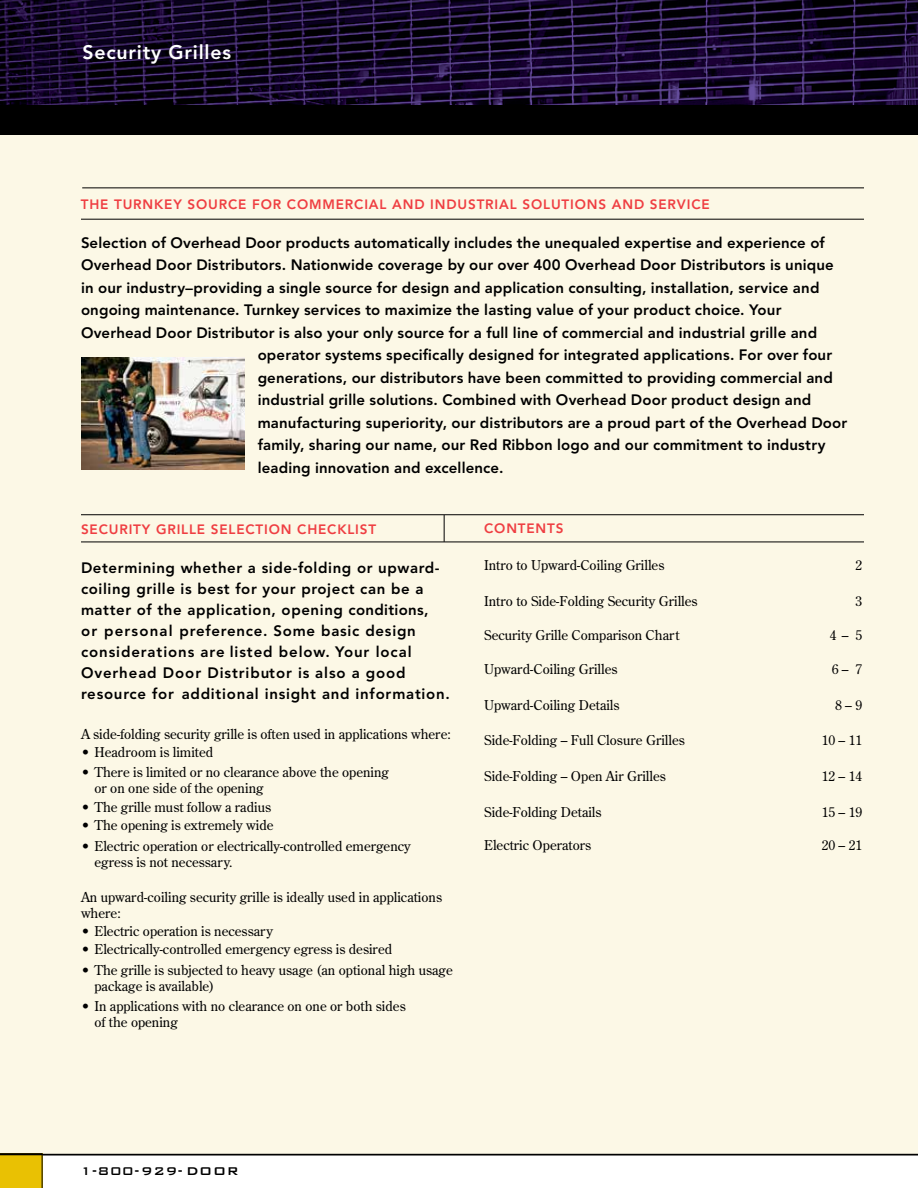
<style>
.page{position:relative;width:918px;height:1188px;background:#fff}
.page>*{position:absolute;margin:0;border:0;box-sizing:border-box;transform-origin:0 0}
.t1{font:800 19.5px "Avenir LT Std";letter-spacing:.04em;color:#fff}
.t2{font:800 15px "Avenir LT Std";letter-spacing:.01em;color:#000}
.t3{font:800 15px/21px "Avenir LT Std";letter-spacing:.05em;color:#000}
.t4{font:500 15px "Bank Gothic BT";letter-spacing:.04em;color:#000}
.t5{font:13.5px/16.2px "Century Old Style Std";color:#000}
.t6{font:800 13.5px "Avenir LT Std";letter-spacing:.06em;color:#ef3e42}
</style>
<div class="page">
<div style="left:0;top:131px;width:918px;height:1024px;background:#fcf8e6"></div>
<img style="left:0;top:0;width:918px;height:106px">
<div style="left:0;top:106px;width:918px;height:29px;background:#000"></div>
<svg style="left:0;top:1155px;width:42px;height:33px"></svg>
<img style="left:81px;top:358px;width:163px;height:111px">
<hr style="left:0;top:1154px;width:918px;height:1px;background:#000">
<hr style="left:81px;top:514px;width:783px;height:1px;background:#000">
<hr style="left:81px;top:542px;width:783px;height:1px;background:#000">
<svg style="left:444px;top:515px;width:1px;height:27px"></svg>
<hr style="left:82px;top:188px;width:782px;height:1px;background:#000">
<hr style="left:81px;top:219px;width:783px;height:1px;background:#000">
<h1 class="t1" style="left:82px;top:41px;width:150px">Security Grilles</h1>
<p class="t6" style="left:81px;top:196px;width:630px">THE TURNKEY SOURCE FOR COMMERCIAL AND INDUSTRIAL SOLUTIONS AND SERVICE</p>
<p class="t2" style="left:81px;top:234px;width:745px">Selection of Overhead Door products automatically includes the unequaled expertise and experience of</p>
<p class="t2" style="left:81px;top:256px;width:754px">Overhead Door Distributors. Nationwide coverage by our over 400 Overhead Door Distributors is unique</p>
<p class="t2" style="left:81px;top:279px;width:740px">in our industry–providing a single source for design and application consulting, installation, service and</p>
<p class="t2" style="left:81px;top:301px;width:702px">ongoing maintenance. Turnkey services to maximize the lasting value of your product choice. Your</p>
<p class="t2" style="left:81px;top:324px;width:738px">Overhead Door Distributor is also your only source for a full line of commercial and industrial grille and</p>
<p class="t2" style="left:258px;top:346px;width:576px">operator systems specifically designed for integrated applications. For over four</p>
<p class="t2" style="left:258px;top:369px;width:577px">generations, our distributors have been committed to providing commercial and</p>
<p class="t2" style="left:258px;top:391px;width:555px">industrial grille solutions. Combined with Overhead Door product design and</p>
<p class="t2" style="left:258px;top:414px;width:591px">manufacturing superiority, our distributors are a proud part of the Overhead Door</p>
<p class="t2" style="left:258px;top:436px;width:569px">family, sharing our name, our Red Ribbon logo and our commitment to industry</p>
<p class="t2" style="left:258px;top:459px;width:247px">leading innovation and excellence.</p>
<p class="t6" style="left:81px;top:521px;width:297px">SECURITY GRILLE SELECTION CHECKLIST</p>
<p class="t3" style="left:81px;top:558px;width:370px">Determining whether a side-folding or upward&shy;coiling grille is best for your project can be a matter of the application, opening conditions,<br>or personal preference. Some basic design considerations are listed below. Your local Overhead Door Distributor is also a good resource for additional insight and information.</p>
<p class="t5" style="left:81px;top:726px;width:371px">A side-folding security grille is often used in applications where:</p>
<p class="t5" style="left:81px;top:744px;width:134px">• Headroom is limited</p>
<p class="t5" style="left:94px;top:763px;width:296px;text-indent:-14px">• There is limited or no clearance above the opening or on one side of the opening</p>
<p class="t5" style="left:81px;top:799px;width:192px">• The grille must follow a radius</p>
<p class="t5" style="left:81px;top:817px;width:194px">• The opening is extremely wide</p>
<p class="t5" style="left:94px;top:838px;width:318px;text-indent:-14px">• Electric operation or electrically-controlled emergency egress is not necessary.</p>
<p class="t5" style="left:81px;top:889px;width:363px">An upward-coiling security grille is ideally used in applications where:</p>
<p class="t5" style="left:81px;top:923px;width:194px">• Electric operation is necessary</p>
<p class="t5" style="left:81px;top:941px;width:313px">• Electrically-controlled emergency egress is desired</p>
<p class="t5" style="left:94px;top:962px;width:360px;text-indent:-14px">• The grille is subjected to heavy usage (an optional high usage package is available)</p>
<p class="t5" style="left:94px;top:998px;width:313px;text-indent:-14px">• In applications with no clearance on one or both sides of the opening</p>
<p class="t6" style="left:484px;top:521px;width:81px">CONTENTS</p>
<p class="t5" style="left:484px;top:557px;width:182px">Intro to Upward-Coiling Grilles</p>
<p class="t5" style="left:855px;top:557px;width:8px">2</p>
<p class="t5" style="left:484px;top:593px;width:215px">Intro to Side-Folding Security Grilles</p>
<p class="t5" style="left:855px;top:593px;width:8px">3</p>
<p class="t5" style="left:484px;top:627px;width:197px">Security Grille Comparison Chart</p>
<p class="t5" style="left:830px;top:627px;width:34px">4 – 5</p>
<p class="t5" style="left:484px;top:661px;width:135px">Upward-Coiling Grilles</p>
<p class="t5" style="left:832px;top:661px;width:32px">6 – 7</p>
<p class="t5" style="left:484px;top:697px;width:137px">Upward-Coiling Details</p>
<p class="t5" style="left:835px;top:697px;width:28px">8 – 9</p>
<p class="t5" style="left:484px;top:732px;width:202px">Side-Folding – Full Closure Grilles</p>
<p class="t5" style="left:822px;top:732px;width:42px">10 – 11</p>
<p class="t5" style="left:484px;top:768px;width:183px">Side-Folding – Open Air Grilles</p>
<p class="t5" style="left:822px;top:768px;width:42px">12 – 14</p>
<p class="t5" style="left:484px;top:804px;width:119px">Side-Folding Details</p>
<p class="t5" style="left:822px;top:804px;width:42px">15 – 19</p>
<p class="t5" style="left:484px;top:837px;width:108px">Electric Operators</p>
<p class="t5" style="left:822px;top:837px;width:42px">20 – 21</p>
<p class="t4" style="left:80px;top:1163px;width:160px">1-800-929- DOOR</p>
</div>
